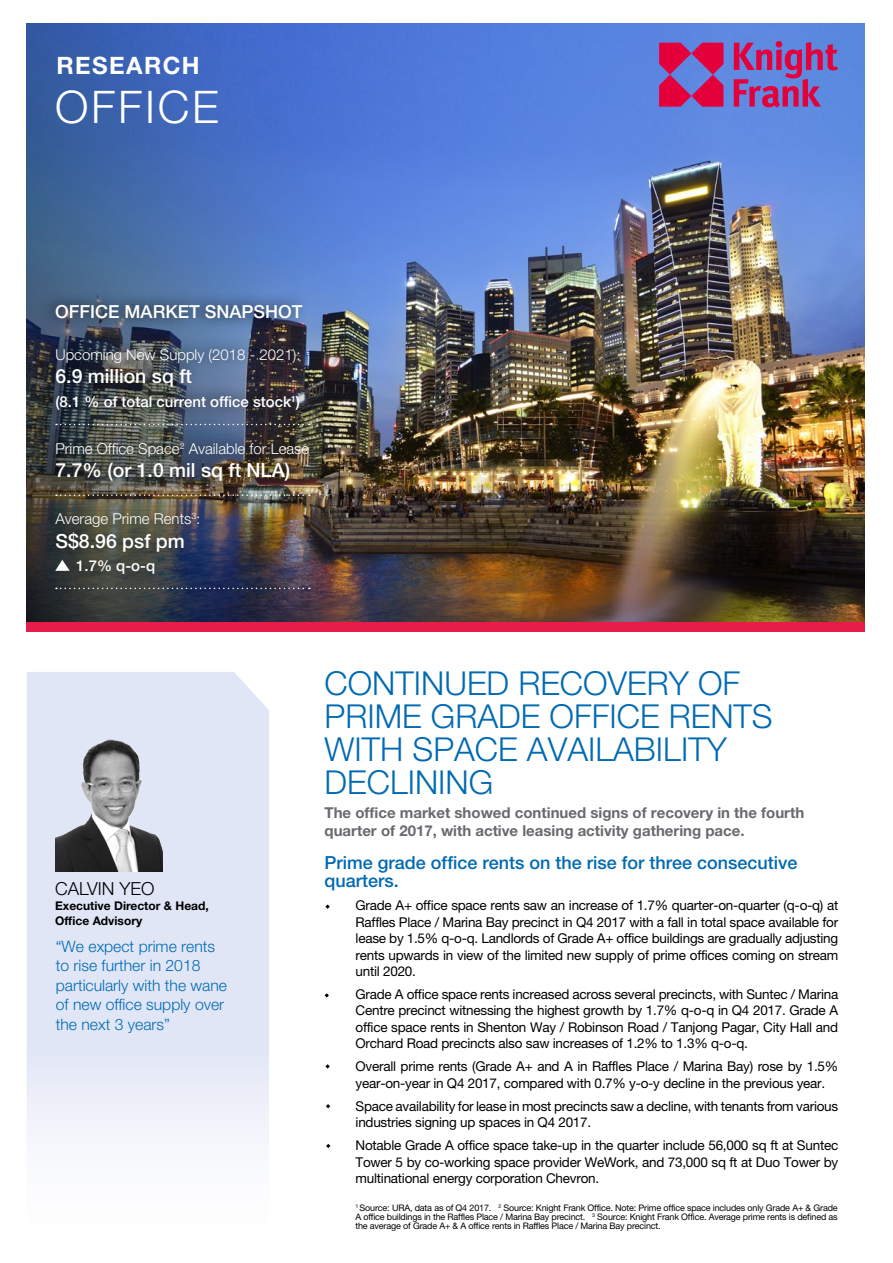
<style>
.page{position:relative;width:893px;height:1263px;background:#fff}
.page>*{position:absolute;margin:0;border:0;box-sizing:border-box;transform-origin:0 0}
.t1{font:300 45px "Helvetica Neue LT Std";letter-spacing:.06em;color:#fff}
.t2{font:300 33px/33px "Helvetica Neue LT Std";color:#006ab3}
.t3{font:700 24px "Helvetica Neue LT Std";letter-spacing:.06em;color:#fff}
.t4{font:500 19.5px "Helvetica Neue LT Std";color:#fff}
.t5{font:500 18px/18px "Helvetica Neue LT Std";color:#006ab3}
.t6{font:500 18px "Helvetica Neue LT Std";color:#fff}
.t7{font:300 18px "Helvetica Neue LT Std";color:#000}
.t8{font:300 15.75px/19.5px "Helvetica Neue LT Std";color:#006ab3}
.t9{font:700 15px/18px "Helvetica Neue LT Std";color:#696a6f}
.t10{font:300 15px "Helvetica Neue LT Std";color:#fff}
.t11{font:500 15px "Helvetica Neue LT Std";color:#fff}
.t12{font:13.5px/16.5px "Helvetica Neue LT Std";letter-spacing:-.02em;color:#000;text-align:justify}
.t13{font:700 12px/15px "Helvetica Neue LT Std";color:#000}
.t14{font:9px/9px "Helvetica Neue LT Std";letter-spacing:-.02em;color:#000;text-align:justify}
</style>
<div class="page">
<img style="left:27px;top:23px;width:837px;height:599px">
<img style="left:27px;top:23px;width:357px;height:598px">
<svg style="left:659px;top:43px;width:64px;height:64px;background:#b62d72"></svg>
<svg style="left:734px;top:42px;width:104px;height:66px;background:#8f56a2"></svg>
<div style="left:26px;top:622px;width:839px;height:9px;background:#e61d49"></div>
<svg style="left:27px;top:672px;width:242px;height:467px;background:#e3e7f6"></svg>
<img style="left:55px;top:728px;width:108px;height:143px">
<svg style="left:325px;top:904px;width:5px;height:5px"></svg>
<svg style="left:325px;top:1064px;width:5px;height:4px"></svg>
<svg style="left:326px;top:1104px;width:4px;height:4px"></svg>
<svg style="left:325px;top:993px;width:4px;height:4px"></svg>
<svg style="left:326px;top:1144px;width:4px;height:4px"></svg>
<div style="left:38px;top:290px;width:272px;height:41px;background:#000;opacity:.8"></div>
<div style="left:38px;top:336px;width:280px;height:251px;background:#000;opacity:.8"></div>
<svg style="left:56px;top:424px;width:254px;height:1px"></svg>
<svg style="left:56px;top:494px;width:254px;height:2px"></svg>
<svg style="left:55px;top:560px;width:15px;height:11px"></svg>
<svg style="left:56px;top:588px;width:254px;height:1px"></svg>
<h3 class="t3" style="left:56px;top:51px;width:145px">RESEARCH</h3>
<h1 class="t1" style="left:55px;top:79px;width:165px">OFFICE</h1>
<h3 class="t6" style="left:55px;top:300px;width:249px">OFFICE MARKET SNAPSHOT</h3>
<p class="t10" style="left:55px;top:345px;width:247px">Upcoming New Supply (2018 - 2021):</p>
<h3 class="t4" style="left:55px;top:365px;width:138px">6.9 million sq ft</h3>
<p class="t11" style="left:55px;top:393px;width:246px">(8.1 % of total current office stock<sup>1</sup>)</p>
<p class="t10" style="left:55px;top:439px;width:255px">Prime Office Space<sup>2</sup> Available for Lease</p>
<h3 class="t4" style="left:55px;top:459px;width:236px">7.7% (or 1.0 mil sq ft NLA)</h3>
<p class="t10" style="left:55px;top:510px;width:146px">Average Prime Rents<sup>3</sup>:</p>
<h3 class="t4" style="left:55px;top:529px;width:131px">S$8.96 psf pm</h3>
<p class="t11" style="left:76px;top:557px;width:80px">1.7% q-o-q</p>
<h3 class="t7" style="left:55px;top:878px;width:101px">CALVIN YEO</h3>
<p class="t13" style="left:55px;top:898px;width:155px">Executive Director &amp; Head,<br>Office Advisory</p>
<p class="t8" style="left:56px;top:936px;width:173px">“We expect prime rents to rise further in 2018 particularly with the wane of new office supply over the next 3 years”</p>
<h2 class="t2" style="left:325px;top:666px;width:450px">CONTINUED RECOVERY OF<br>PRIME GRADE OFFICE RENTS<br>WITH SPACE AVAILABILITY<br>DECLINING</h2>
<p class="t9" style="left:325px;top:803px;width:481px">The office market showed continued signs of recovery in the fourth quarter of 2017, with active leasing activity gathering pace.</p>
<h3 class="t5" style="left:325px;top:853px;width:474px">Prime grade office rents on the rise for three consecutive quarters.</h3>
<p class="t12" style="left:356px;top:897px;width:484px">Grade A+ office space rents saw an increase of 1.7% quarter-on-quarter (q-o-q) at Raffles Place / Marina Bay precinct in Q4 2017 with a fall in total space available for lease by 1.5% q-o-q. Landlords of Grade A+ office buildings are gradually adjusting rents upwards in view of the limited new supply of prime offices coming on stream until 2020.</p>
<p class="t12" style="left:356px;top:986px;width:484px">Grade A office space rents increased across several precincts, with Suntec / Marina Centre precinct witnessing the highest growth by 1.7% q-o-q in Q4 2017. Grade A office space rents in Shenton Way / Robinson Road / Tanjong Pagar, City Hall and Orchard Road precincts also saw increases of 1.2% to 1.3% q-o-q.</p>
<p class="t12" style="left:356px;top:1058px;width:484px">Overall prime rents (Grade A+ and A in Raffles Place / Marina Bay) rose by 1.5% year-on-year in Q4 2017, compared with 0.7% y-o-y decline in the previous year.</p>
<p class="t12" style="left:356px;top:1097px;width:484px">Space availability for lease in most precincts saw a decline, with tenants from various industries signing up spaces in Q4 2017.</p>
<p class="t12" style="left:356px;top:1137px;width:484px">Notable Grade A office space take-up in the quarter include 56,000 sq ft at Suntec Tower 5 by co-working space provider WeWork, and 73,000 sq ft at Duo Tower by multinational energy corporation Chevron.</p>
<p class="t14" style="left:355px;top:1203px;width:484px"><sup>1</sup> Source: URA, data as of Q4 2017. <sup>2</sup> Source: Knight Frank Office. Note: Prime office space includes only Grade A+ &amp; Grade A office buildings in the Raffles Place / Marina Bay precinct. <sup>3</sup> Source: Knight Frank Office. Average prime rents is defined as the average of Grade A+ &amp; A office rents in Raffles Place / Marina Bay precinct.</p>
</div>
